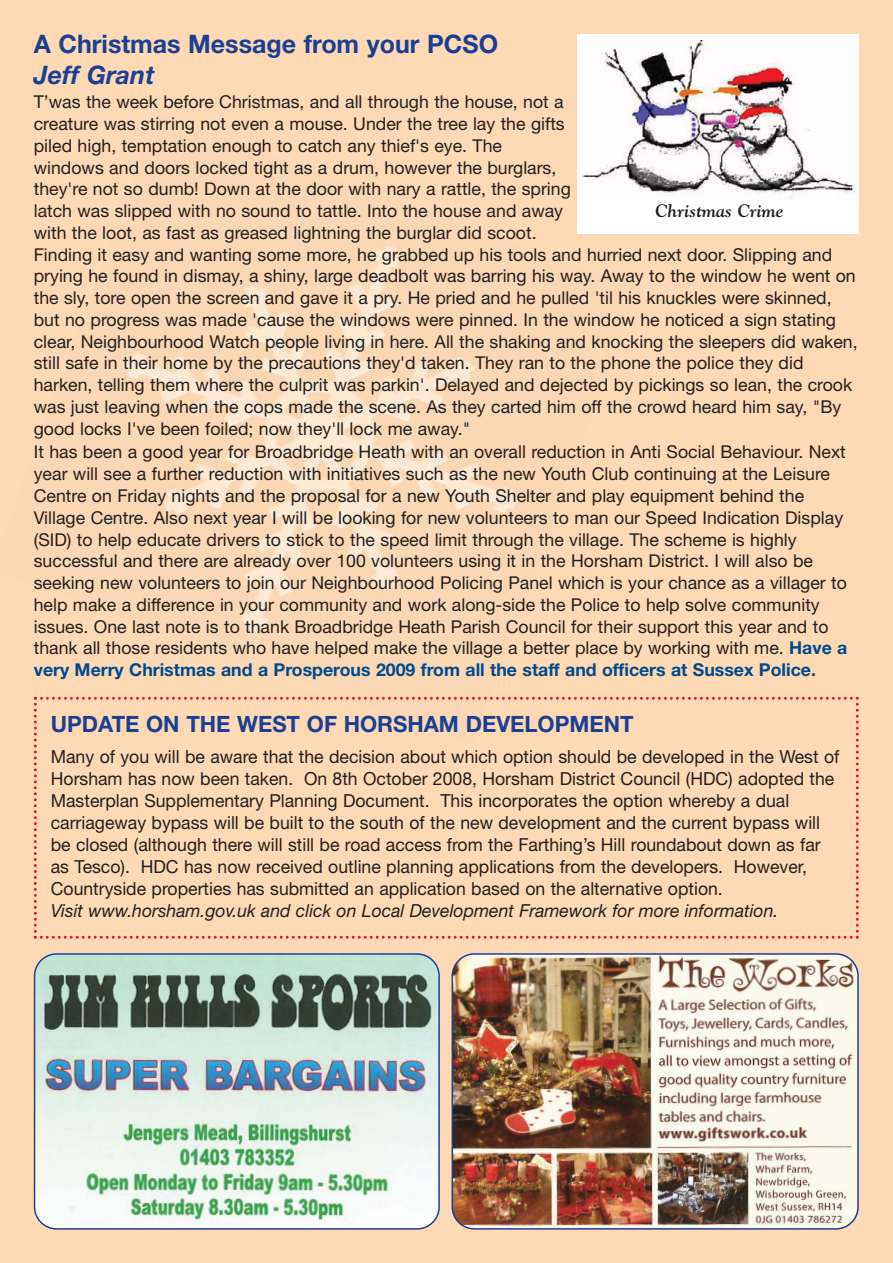
<style>
.page{position:relative;width:893px;height:1263px;background:#fff}
.page>*{position:absolute;margin:0;border:0;box-sizing:border-box;transform-origin:0 0}
.t1{font:700 25.5px "Helvetica Neue";color:#1b3f94}
.t2{font:italic 700 25.5px "Helvetica Neue";color:#1b3f94}
.t3{font:700 22.5px "Helvetica Neue";color:#1b3f94}
.t4{font:18px/22px "Helvetica Neue";color:#231f20}
.t5{font:italic 18px "Helvetica Neue";color:#231f20}
.t6{font:italic 700 18px "Goudy";color:#231f20}
.t7{font:17.7px/21.8px "Helvetica Neue";color:#231f20}
.s1{font-weight:700;color:#004a8d}
</style>
<div class="page">
<div style="left:0;top:1px;width:893px;height:1262px;background:#fed9b3"></div>
<img style="left:33px;top:113px;width:603px;height:622px">
<svg style="left:34px;top:697px;width:825px;height:242px"></svg>
<img style="left:34px;top:953px;width:406px;height:276px">
<img style="left:452px;top:953px;width:407px;height:276px">
<div style="left:578px;top:35px;width:281px;height:199px;background:#fff"></div>
<img style="left:582px;top:40px;width:272px;height:159px">
<h1 class="t1" style="left:34px;top:35px;width:466px">A Christmas Message from your PCSO</h1>
<h1 class="t2" style="left:34px;top:66px;width:122px">Jeff Grant</h1>
<p class="t7" style="left:34px;top:93px;width:825px">T’was the week before Christmas, and all through the house, not a<br>creature was stirring not even a mouse. Under the tree lay the gifts<br>piled high, temptation enough to catch any thief's eye. The<br>windows and doors locked tight as a drum, however the burglars,<br>they're not so dumb! Down at the door with nary a rattle, the spring<br>latch was slipped with no sound to tattle. Into the house and away<br>with the loot, as fast as greased lightning the burglar did scoot.<br>Finding it easy and wanting some more, he grabbed up his tools and hurried next door. Slipping and prying he found in dismay, a shiny, large deadbolt was barring his way. Away to the window he went on the sly, tore open the screen and gave it a pry. He pried and he pulled 'til his knuckles were skinned, but no progress was made 'cause the windows were pinned. In the window he noticed a sign stating clear, Neighbourhood Watch people living in here. All the shaking and knocking the sleepers did waken, still safe in their home by the precautions they'd taken. They ran to the phone the police they did harken, telling them where the culprit was parkin'. Delayed and dejected by pickings so lean, the crook was just leaving when the cops made the scene. As they carted him off the crowd heard him say, "By good locks I've been foiled; now they'll lock me away."</p>
<p class="t7" style="left:34px;top:443px;width:815px">It has been a good year for Broadbridge Heath with an overall reduction in Anti Social Behaviour. Next year will see a further reduction with initiatives such as the new Youth Club continuing at the Leisure Centre on Friday nights and the proposal for a new Youth Shelter and play equipment behind the Village Centre. Also next year I will be looking for new volunteers to man our Speed Indication Display (SID) to help educate drivers to stick to the speed limit through the village. The scheme is highly successful and there are already over 100 volunteers using it in the Horsham District. I will also be seeking new volunteers to join our Neighbourhood Policing Panel which is your chance as a villager to help make a difference in your community and work along-side the Police to help solve community issues. One last note is to thank Broadbridge Heath Parish Council for their support this year and to thank all those residents who have helped make the village a better place by working with me. <span class="s1">Have a very Merry Christmas and a Prosperous 2009 from all the staff and officers at Sussex Police.</span></p>
<p class="t3" style="left:51px;top:716px;width:584px">UPDATE ON THE WEST OF HORSHAM DEVELOPMENT</p>
<p class="t4" style="left:51px;top:747px;width:790px">Many of you will be aware that the decision about which option should be developed in the West of Horsham has now been taken. On 8th October 2008, Horsham District Council (HDC) adopted the Masterplan Supplementary Planning Document. This incorporates the option whereby a dual carriageway bypass will be built to the south of the new development and the current bypass will be closed (although there will still be road access from the Farthing’s Hill roundabout down as far as Tesco). HDC has now received outline planning applications from the developers. However, Countryside properties has submitted an application based on the alternative option.</p>
<p class="t5" style="left:51px;top:904px;width:729px">Visit www.horsham.gov.uk and click on Local Development Framework for more information.</p>
<p class="t6" style="left:655px;top:204px;width:130px">Christmas Crime</p>
</div>
